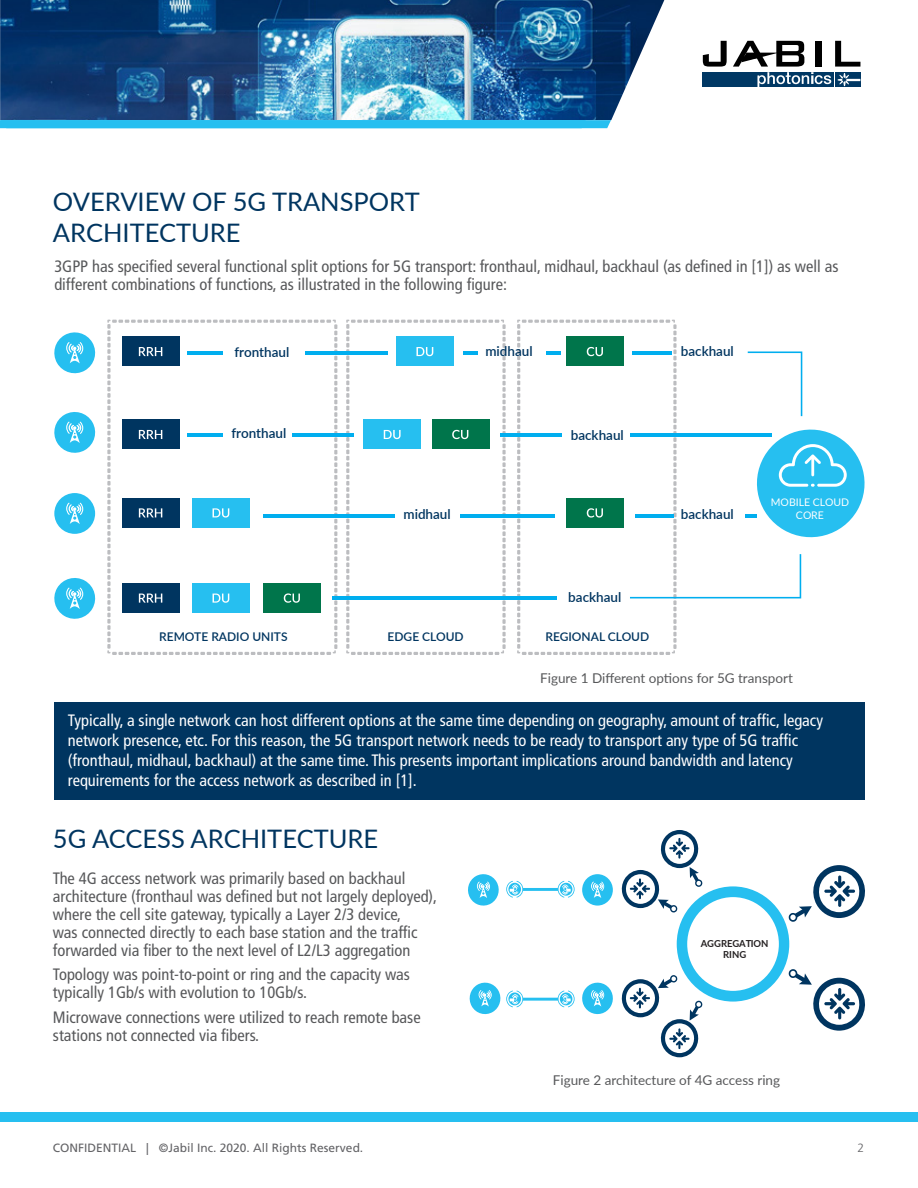
<style>
.page{position:relative;width:918px;height:1188px;background:#fff}
.page>*{position:absolute;margin:0;border:0;box-sizing:border-box;transform-origin:0 0}
.t1{font:25.5px/30.6px "Lato";color:#003560}
.Body_Copy{font:condensed 16.5px/18px "Frutiger LT Std";color:#57585a}
.Body_Copy-2{font:condensed 16.5px/19.8px "Frutiger LT Std";color:#fff}
.t2{font:13.5px "Lato";color:#57585a}
.Body_Copy-3{font:600 13.5px "Lato";color:#003560}
.t3{font:12px "Frutiger LT Std";color:#636366}
.t4{font:600 12px "Lato";color:#003560}
.t5{font:300 12px "Frutiger LT Std";color:#636366}
.t6{font:10.5px/12.6px "Lato";color:#fff;text-align:center}
.t7{font:700 9.75px/11.7px "Lato";color:#231f20;text-align:center}
</style>
<div class="page">
<img style="left:0;top:0;width:664px;height:120px">
<svg style="left:703px;top:41px;width:24px;height:26px"></svg>
<div style="left:702px;top:72px;width:132px;height:15px;background:#003864"></div>
<svg style="left:733px;top:41px;width:128px;height:46px"></svg>
<div style="left:0;top:120px;width:611px;height:8px;background:#26bff0"></div>
<div style="left:0;top:1112px;width:918px;height:10px;background:#26bff0"></div>
<svg style="left:346px;top:320px;width:160px;height:335px"></svg>
<svg style="left:107px;top:320px;width:230px;height:335px"></svg>
<hr style="left:187px;top:351px;width:36px;height:4px;background:#00aeef">
<hr style="left:187px;top:433px;width:36px;height:3px;background:#00aeef">
<hr style="left:292px;top:433px;width:62px;height:3px;background:#00aeef">
<hr style="left:263px;top:514px;width:131px;height:3px;background:#00aeef">
<hr style="left:333px;top:597px;width:224px;height:3px;background:#00aeef">
<hr style="left:461px;top:514px;width:94px;height:3px;background:#00aeef">
<hr style="left:500px;top:433px;width:62px;height:3px;background:#00aeef">
<hr style="left:305px;top:351px;width:83px;height:4px;background:#00aeef">
<hr style="left:463px;top:351px;width:14px;height:4px;background:#00aeef">
<svg style="left:54px;top:332px;width:42px;height:42px"></svg>
<svg style="left:54px;top:412px;width:42px;height:41px"></svg>
<div style="left:54px;top:493px;width:41px;height:41px;background:#26bff0;border-radius:50%"></div>
<svg style="left:66px;top:503px;width:17px;height:21px"></svg>
<svg style="left:54px;top:578px;width:42px;height:41px"></svg>
<svg style="left:517px;top:320px;width:348px;height:335px"></svg>
<div style="left:582px;top:874px;width:31px;height:32px;background:#26bff0;border-radius:50%"></div>
<svg style="left:591px;top:882px;width:13px;height:16px"></svg>
<hr style="left:523px;top:888px;width:35px;height:3px;background:#26bff0">
<svg style="left:468px;top:874px;width:55px;height:32px"></svg>
<svg style="left:558px;top:881px;width:17px;height:17px"></svg>
<hr style="left:523px;top:998px;width:35px;height:3px;background:#26bff0">
<svg style="left:469px;top:982px;width:54px;height:33px"></svg>
<svg style="left:558px;top:982px;width:55px;height:33px"></svg>
<div style="left:677px;top:886px;width:112px;height:116px;background:#26bff0;border-radius:50%"></div>
<div style="left:687px;top:897px;width:92px;height:94px;background:#fff;border-radius:50%"></div>
<svg style="left:621px;top:830px;width:82px;height:82px"></svg>
<svg style="left:621px;top:975px;width:82px;height:82px"></svg>
<svg style="left:789px;top:865px;width:76px;height:57px"></svg>
<svg style="left:789px;top:969px;width:76px;height:62px"></svg>
<div style="left:54px;top:702px;width:811px;height:97px;background:#003560"></div>
<p class="t1" style="left:53px;top:186px;width:368px">OVERVIEW OF 5G TRANSPORT<br>ARCHITECTURE</p>
<p class="Body_Copy" style="left:54px;top:258px;width:786px">3GPP has specified several functional split options for 5G transport: fronthaul, midhaul, backhaul (as defined in [1]) as well as different combinations of functions, as illustrated in the following figure:</p>
<p class="Body_Copy-3" style="left:235px;top:342px;width:56px">fronthaul</p>
<p class="Body_Copy-3" style="left:231px;top:423px;width:56px">fronthaul</p>
<p class="Body_Copy-3" style="left:485px;top:342px;width:49px">midhaul</p>
<p class="Body_Copy-3" style="left:403px;top:504px;width:49px">midhaul</p>
<p class="Body_Copy-3" style="left:571px;top:425px;width:55px">backhaul</p>
<p class="Body_Copy-3" style="left:568px;top:587px;width:55px">backhaul</p>
<p class="t4" style="left:159px;top:628px;width:130px">REMOTE RADIO UNITS</p>
<p class="t4" style="left:388px;top:628px;width:78px">EDGE CLOUD</p>
<p class="t4" style="left:545px;top:628px;width:105px">REGIONAL CLOUD</p>
<p class="Body_Copy-3" style="left:681px;top:342px;width:55px">backhaul</p>
<p class="Body_Copy-3" style="left:681px;top:504px;width:55px">backhaul</p>
<p class="t6" style="left:771px;top:496px;width:80px">MOBILE CLOUD<br>CORE</p>
<p class="t2" style="left:540px;top:668px;width:254px">Figure 1 Different options for 5G transport</p>
<p class="Body_Copy-2" style="left:68px;top:711px;width:757px">Typically, a single network can host different options at the same time depending on geography, amount of traffic, legacy network presence, etc. For this reason, the 5G transport network needs to be ready to transport any type of 5G traffic (fronthaul, midhaul, backhaul) at the same time. This presents important implications around bandwidth and latency requirements for the access network as described in [1].</p>
<p class="t1" style="left:53px;top:822px;width:327px">5G ACCESS ARCHITECTURE</p>
<p class="Body_Copy" style="left:53px;top:869px;width:386px">The 4G access network was primarily based on backhaul architecture (fronthaul was defined but not largely deployed), where the cell site gateway, typically a Layer 2/3 device,<br>was connected directly to each base station and the traffic forwarded via fiber to the next level of L2/L3 aggregation</p>
<p class="Body_Copy" style="left:53px;top:966px;width:359px">Topology was point-to-point or ring and the capacity was typically 1Gb/s with evolution to 10Gb/s.</p>
<p class="Body_Copy" style="left:53px;top:1008px;width:369px">Microwave connections were utilized to reach remote base stations not connected via fibers.</p>
<p class="t7" style="left:701px;top:937px;width:69px">AGGREGATION<br>RING</p>
<p class="t2" style="left:553px;top:1070px;width:229px">Figure 2 architecture of 4G access ring</p>
<p class="t3" style="left:53px;top:1141px;width:312px">CONFIDENTIAL | ©Jabil Inc. 2020. All Rights Reserved.</p>
<p class="t5" style="left:857px;top:1141px;width:8px">2</p>
</div>
